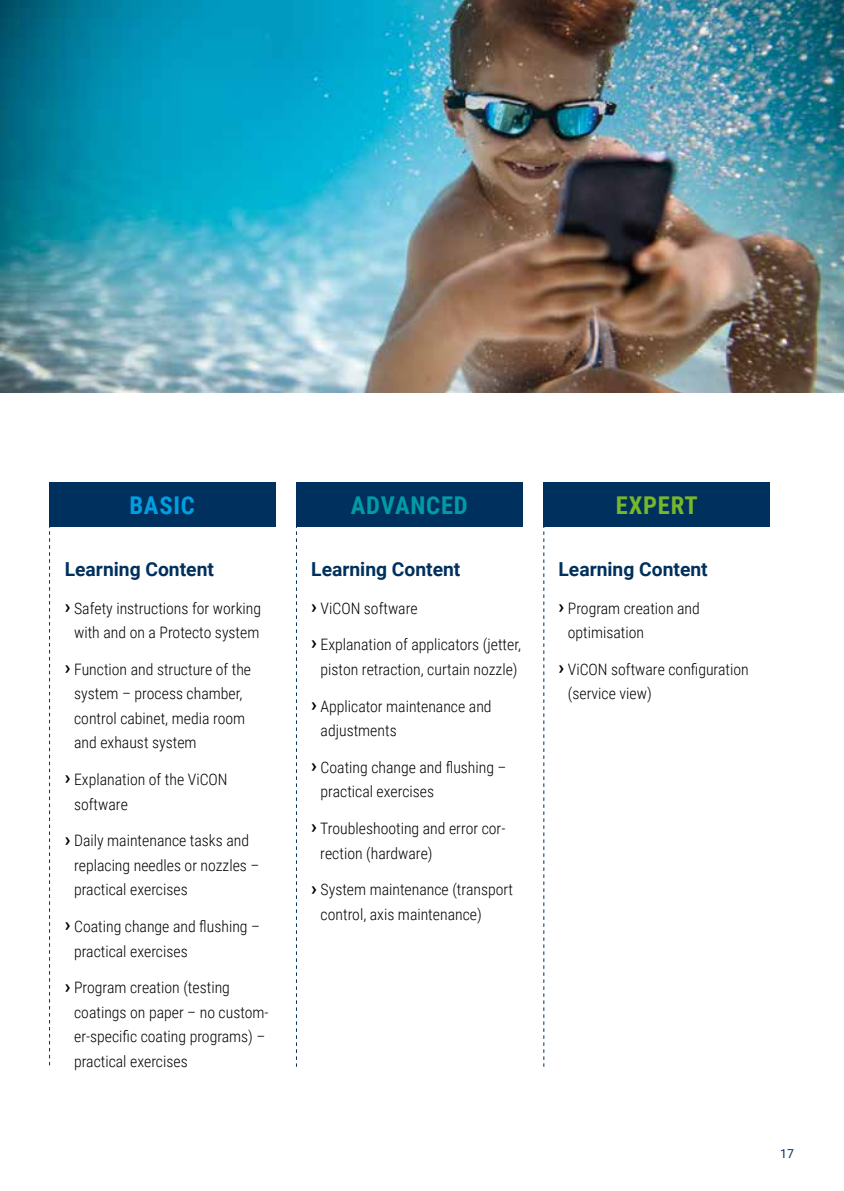
<style>
.page{position:relative;width:844px;height:1191px;background:#fff}
.page>*{position:absolute;margin:0;border:0;box-sizing:border-box;transform-origin:0 0}
.t1{font:700 24.5px "Roboto Condensed";letter-spacing:.035em;color:#009ba4}
.t2{font:700 24.5px "Roboto Condensed";letter-spacing:.03em;color:#76b82a}
.t3{font:700 24.5px "Roboto Condensed";letter-spacing:.03em;color:#009fe3}
.t4{font:700 19.25px "Roboto";color:#00305d}
.t5{font:300 15.75px/24.5px "Roboto Condensed";color:#000}
.t6{font:12.25px "Roboto";color:#00305d}
.s1{font-family:"Roboto";font-weight:700;font-size:19.25px}
</style>
<div class="page">
<img style="left:0;top:0;width:843px;height:393px">
<div style="left:49px;top:482px;width:226px;height:45px;background:#00305d"></div>
<div style="left:296px;top:482px;width:226px;height:45px;background:#00305d"></div>
<div style="left:543px;top:482px;width:226px;height:45px;background:#00305d"></div>
<svg style="left:49px;top:527px;width:1px;height:538px"></svg>
<svg style="left:296px;top:527px;width:1px;height:539px"></svg>
<svg style="left:543px;top:527px;width:1px;height:539px"></svg>
<h1 class="t3" style="left:129px;top:488px;width:67px">BASIC</h1>
<h1 class="t1" style="left:351px;top:488px;width:118px">ADVANCED</h1>
<h1 class="t2" style="left:615px;top:488px;width:83px">EXPERT</h1>
<p class="t4" style="left:65px;top:555px;width:151px">Learning Content</p>
<p class="t5" style="left:65px;top:595px;width:198px;text-align:center"><span class="s1">›</span> Safety instructions for working with and on a Protecto system</p>
<p class="t5" style="left:74px;top:656px;width:178px;text-indent:-9px"><span class="s1">›</span> Function and structure of the system – process chamber, control cabinet, media room and exhaust system</p>
<p class="t5" style="left:74px;top:766px;width:155px;text-indent:-9px"><span class="s1">›</span> Explanation of the ViCON software</p>
<p class="t5" style="left:74px;top:828px;width:187px;text-indent:-9px"><span class="s1">›</span> Daily maintenance tasks and replacing needles or nozzles – practical exercises</p>
<p class="t5" style="left:74px;top:913px;width:187px;text-indent:-9px"><span class="s1">›</span> Coating change and flushing – practical exercises</p>
<p class="t5" style="left:74px;top:975px;width:196px;text-indent:-9px"><span class="s1">›</span> Program creation (testing coatings on paper – no custom&shy;er-specific coating programs) – practical exercises</p>
<p class="t4" style="left:311px;top:555px;width:151px">Learning Content</p>
<p class="t5" style="left:311px;top:595px;width:108px"><span class="s1">›</span> ViCON software</p>
<p class="t5" style="left:311px;top:632px;width:211px;text-align:center"><span class="s1">›</span> Explanation of applicators (jetter, piston retraction, curtain nozzle)</p>
<p class="t5" style="left:320px;top:693px;width:172px;text-indent:-9px"><span class="s1">›</span> Applicator maintenance and adjustments</p>
<p class="t5" style="left:320px;top:754px;width:187px;text-indent:-9px"><span class="s1">›</span> Coating change and flushing – practical exercises</p>
<p class="t5" style="left:320px;top:815px;width:186px;text-indent:-9px"><span class="s1">›</span> Troubleshooting and error cor&shy;rection (hardware)</p>
<p class="t5" style="left:320px;top:877px;width:194px;text-indent:-9px"><span class="s1">›</span> System maintenance (transport control, axis maintenance)</p>
<p class="t4" style="left:558px;top:555px;width:151px">Learning Content</p>
<p class="t5" style="left:567px;top:595px;width:133px;text-indent:-9px"><span class="s1">›</span> Program creation and optimisation</p>
<p class="t5" style="left:567px;top:656px;width:182px;text-indent:-9px"><span class="s1">›</span> ViCON software configuration (service view)</p>
<p class="t6" style="left:780px;top:1145px;width:15px">17</p>
</div>
